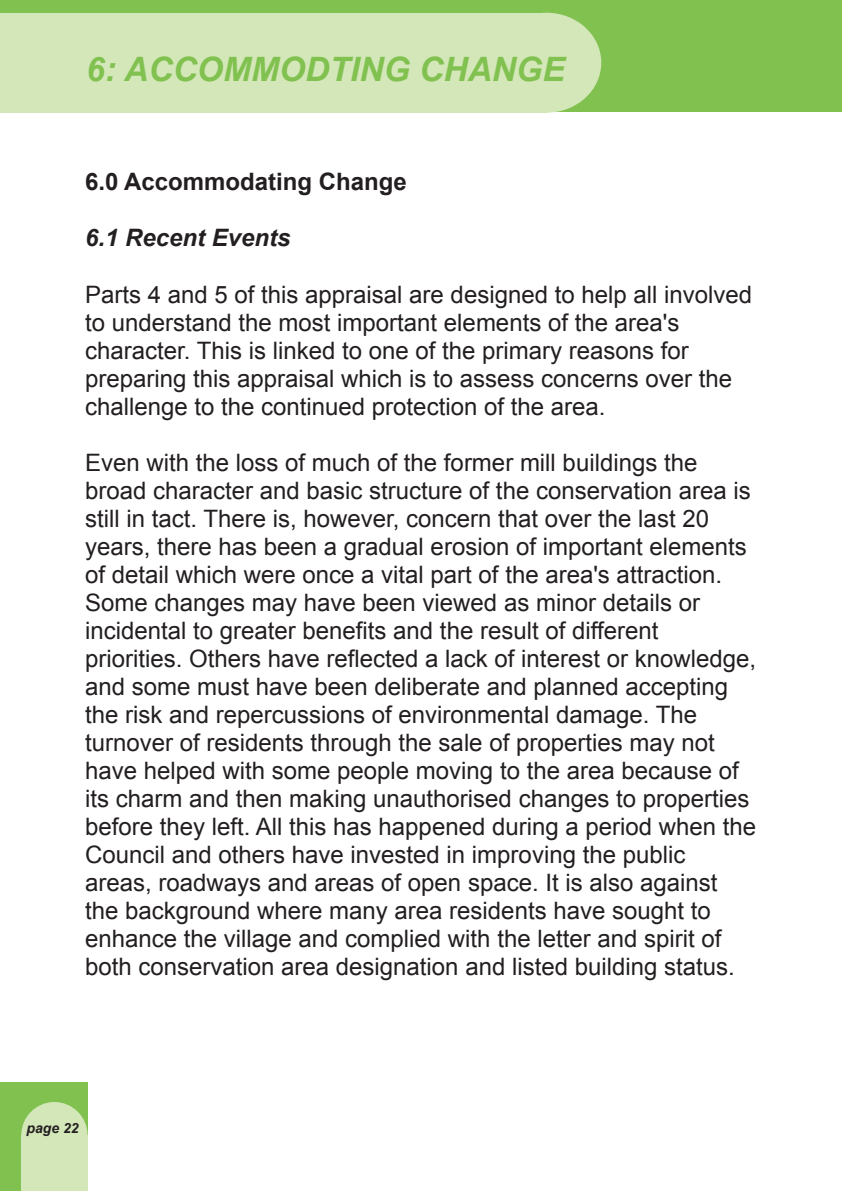
<style>
.page{position:relative;width:842px;height:1191px;background:#fff}
.page>*{position:absolute;margin:0;border:0;box-sizing:border-box;transform-origin:0 0}
.t1{font:italic 700 33.6px "Arial";color:#81c150}
.t2{font:24px/28px "Arial";color:#231f20}
.t3{font:700 24px "Arial";color:#231f20}
.t4{font:italic 700 24px "Arial";color:#231f20}
.t5{font:italic 700 14px "Arial";color:#231f20}
</style>
<div class="page">
<div style="left:0;top:0;width:842px;height:112px;background:#81c150"></div>
<div style="left:0;top:1081px;width:88px;height:110px;background:#81c150"></div>
<div style="left:21px;top:1102px;width:66px;height:66px;background:#d3e7b9;border-radius:50%"></div>
<div style="left:21px;top:1135px;width:66px;height:56px;background:#d3e7b9"></div>
<div style="left:0;top:13px;width:547px;height:100px;background:#d3e7b9"></div>
<div style="left:491px;top:13px;width:110px;height:100px;background:#d3e7b9;border-radius:50%"></div>
<h1 class="t1" style="left:86px;top:47px;width:480px">6: ACCOMMODTING CHANGE</h1>
<p class="t3" style="left:85px;top:166px;width:323px">6.0 Accommodating Change</p>
<p class="t4" style="left:85px;top:222px;width:207px">6.1 Recent Events</p>
<p class="t2" style="left:85px;top:280px;width:669px">Parts 4 and 5 of this appraisal are designed to help all involved to understand the most important elements of the area's character. This is linked to one of the primary reasons for preparing this appraisal which is to assess concerns over the challenge to the continued protection of the area.</p>
<p class="t2" style="left:85px;top:448px;width:673px">Even with the loss of much of the former mill buildings the broad character and basic structure of the conservation area is still in tact. There is, however, concern that over the last 20 years, there has been a gradual erosion of important elements of detail which were once a vital part of the area's attraction.<br>Some changes may have been viewed as minor details or incidental to greater benefits and the result of different priorities. Others have reflected a lack of interest or knowledge, and some must have been deliberate and planned accepting the risk and repercussions of environmental damage. The turnover of residents through the sale of properties may not have helped with some people moving to the area because of its charm and then making unauthorised changes to properties before they left. All this has happened during a period when the Council and others have invested in improving the public areas, roadways and areas of open space. It is also against the background where many area residents have sought to enhance the village and complied with the letter and spirit of both conservation area designation and listed building status.</p>
<p class="t5" style="left:27px;top:1119px;width:54px">page 22</p>
</div>
